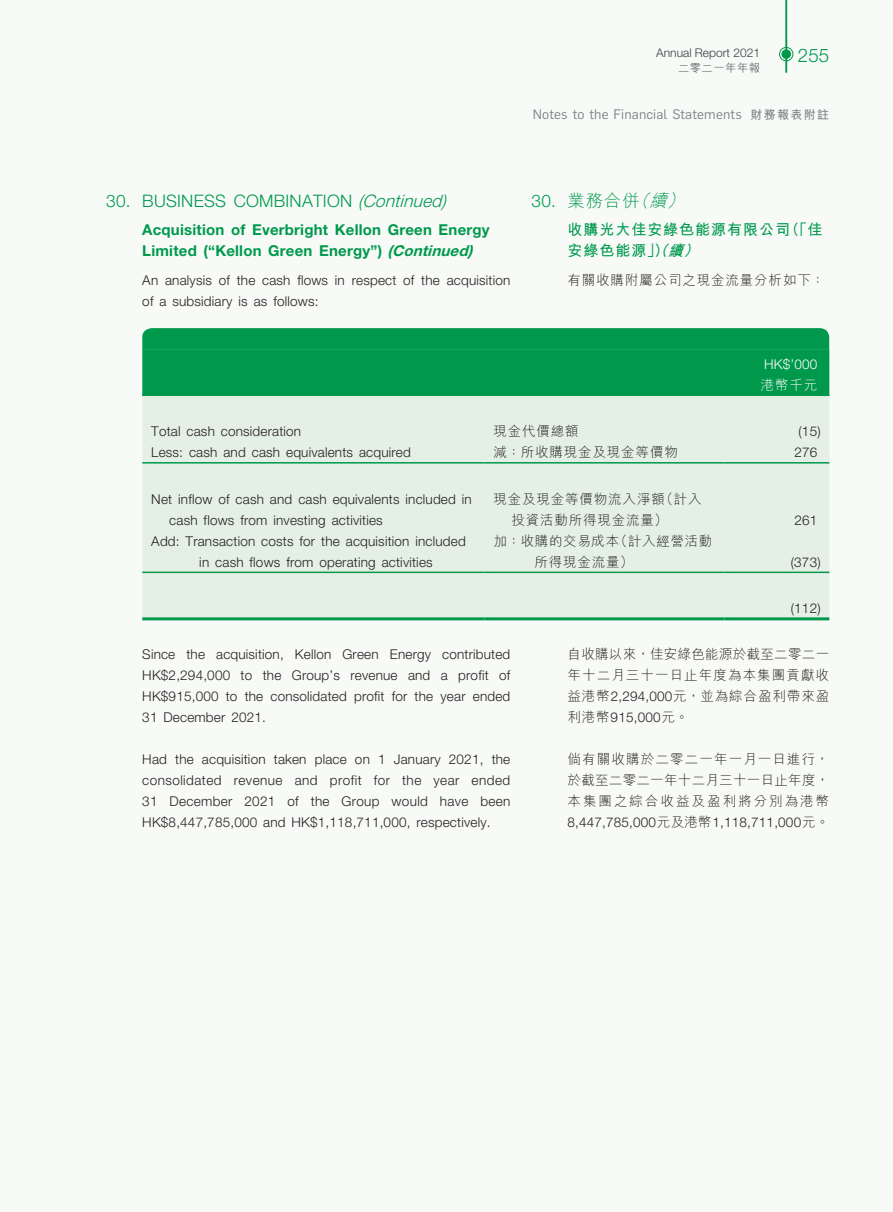
<style>
.page{position:relative;width:893px;height:1212px;background:#f7faf7}
.page>*{position:absolute;margin:0;border:0;box-sizing:border-box;transform-origin:0 0}
.t1{font:300 18.75px "Helvetica Neue LT Std";color:#00994c}
._03_H1{font:300 17.25px "Helvetica Neue LT Std";letter-spacing:.015em;color:#00994c}
._03_H1-2{font:300 17.25px "M Hei HK";color:#00994c}
._04___H2{font:700 15px/21px "Helvetica Neue LT Std";letter-spacing:.015em;color:#00994c}
._04___H2-2{font:700 15px/21px "M Hei HK";letter-spacing:.065em;color:#00994c}
._12___P2{font:300 13.5px/21px "Helvetica Neue LT Std";letter-spacing:.015em;color:#231f20;text-align:justify}
._15_Table_Stub{font:300 13.5px/21px "Helvetica Neue LT Std";letter-spacing:.015em;color:#231f20}
._12___P2-2{font:300 13.5px/21px "M Hei HK";letter-spacing:.065em;color:#231f20;text-align:justify}
._15_Table_Stub-2{font:300 13.5px/21px "M Hei HK";letter-spacing:.065em;color:#231f20}
.t2{font:13.5px "Flama";letter-spacing:.01em;color:#808285}
._01_Body_Text{font:300 13.5px "Helvetica Neue LT Std";letter-spacing:.015em;color:#231f20}
._01_Body_Text-2{font:300 13.5px "Helvetica Neue LT Std";color:#fff}
._01_Body_Text-3{font:300 13.5px "M Hei HK";color:#fff}
.t3{font:300 12px "Helvetica Neue LT Std";color:#3e3e3f}
.t4{font:300 11.25px "M Hei HK";letter-spacing:.05em;color:#3e3e3f}
.s1{font-family:"M Hei HK";font-weight:700;font-size:12px}
.s2{font-style:italic}
.s3{font-family:"Helvetica Neue LT Std"}
</style>
<div class="page">
<hr style="left:785px;top:0;width:2px;height:73px;background:#00994c">
<div style="left:781px;top:49px;width:10px;height:10px;background:#00994c;border-radius:50%"></div>
<div style="left:779px;top:47px;width:14px;height:14px;border:1px solid #00994c;border-radius:50%"></div>
<div style="left:142px;top:396px;width:687px;height:221px;background:#e4f0e6"></div>
<div style="left:142px;top:328px;width:687px;height:66px;background:#00994c"></div>
<hr style="left:142px;top:394px;width:342px;height:2px;background:#00994c">
<hr style="left:484px;top:394px;width:240px;height:2px;background:#00994c">
<hr style="left:724px;top:394px;width:105px;height:2px;background:#00994c">
<hr style="left:142px;top:462px;width:342px;height:1px;background:#00994c">
<hr style="left:484px;top:462px;width:240px;height:1px;background:#00994c">
<hr style="left:724px;top:462px;width:105px;height:1px;background:#00994c">
<hr style="left:142px;top:572px;width:342px;height:1px;background:#00994c">
<hr style="left:484px;top:572px;width:240px;height:1px;background:#00994c">
<hr style="left:724px;top:572px;width:105px;height:1px;background:#00994c">
<hr style="left:142px;top:617px;width:342px;height:3px;background:#00994c">
<hr style="left:484px;top:617px;width:240px;height:3px;background:#00994c">
<hr style="left:724px;top:617px;width:105px;height:3px;background:#00994c">
<p class="t3" style="left:656px;top:45px;width:105px">Annual Report 2021</p>
<p class="t4" style="left:678px;top:60px;width:84px">二零二一年年報</p>
<h1 class="t1" style="left:798px;top:44px;width:33px">255</h1>
<p class="t2" style="left:533px;top:105px;width:298px">Notes to the Financial Statements <span class="s1">財務報表附註</span></p>
<p class="_03_H1" style="left:106px;top:190px;width:342px">30. BUSINESS COMBINATION <span class="s2">(Continued)</span></p>
<p class="_04___H2" style="left:142px;top:219px;width:349px">Acquisition of Everbright Kellon Green Energy<br>Limited (“Kellon Green Energy”) <span class="s2">(Continued)</span></p>
<p class="_12___P2" style="left:142px;top:269px;width:370px">An analysis of the cash flows in respect of the acquisition of a subsidiary is as follows:</p>
<p class="_03_H1-2" style="left:531px;top:188px;width:160px"><span class="s3">30.</span> 業務合併<span class="s2">（續）</span></p>
<p class="_04___H2-2" style="left:567px;top:218px;width:256px">收購光大佳安綠色能源有限公司（「佳安綠色能源」）<span class="s2">（續）</span></p>
<p class="_12___P2-2" style="left:567px;top:269px;width:259px">有關收購附屬公司之現金流量分析如下：</p>
<p class="_01_Body_Text-2" style="left:764px;top:356px;width:55px">HK$’000</p>
<p class="_01_Body_Text-3" style="left:761px;top:375px;width:58px">港幣千元</p>
<p class="_15_Table_Stub" style="left:151px;top:421px;width:151px">Total cash consideration</p>
<p class="_15_Table_Stub-2" style="left:493px;top:420px;width:87px">現金代價總額</p>
<p class="_01_Body_Text" style="left:798px;top:423px;width:24px">(15)</p>
<p class="_15_Table_Stub" style="left:151px;top:442px;width:261px">Less: cash and cash equivalents acquired</p>
<p class="_15_Table_Stub-2" style="left:493px;top:441px;width:186px">減：所收購現金及現金等價物</p>
<p class="_01_Body_Text" style="left:794px;top:444px;width:24px">276</p>
<p class="_15_Table_Stub" style="left:169px;top:488px;width:304px;text-indent:-18px">Net inflow of cash and cash equivalents included in cash flows from investing activities</p>
<p class="_15_Table_Stub-2" style="left:511px;top:488px;width:192px;text-indent:-18px">現金及現金等價物流入淨額（計入投資活動所得現金流量）</p>
<p class="_01_Body_Text" style="left:794px;top:512px;width:24px">261</p>
<p class="_15_Table_Stub" style="left:199px;top:530px;width:268px;text-indent:-48px">Add: Transaction costs for the acquisition included in cash flows from operating activities</p>
<p class="_15_Table_Stub-2" style="left:534px;top:530px;width:179px;text-indent:-41px">加：收購的交易成本（計入經營活動所得現金流量）</p>
<p class="_01_Body_Text" style="left:791px;top:554px;width:31px">(373)</p>
<p class="_01_Body_Text" style="left:791px;top:600px;width:31px">(112)</p>
<p class="_12___P2" style="left:142px;top:643px;width:370px">Since the acquisition, Kellon Green Energy contributed HK$2,294,000 to the Group’s revenue and a profit of HK$915,000 to the consolidated profit for the year ended 31 December 2021.</p>
<p class="_12___P2" style="left:142px;top:748px;width:370px">Had the acquisition taken place on 1 January 2021, the consolidated revenue and profit for the year ended 31 December 2021 of the Group would have been HK$8,447,785,000 and HK$1,118,711,000, respectively.</p>
<p class="_12___P2-2" style="left:567px;top:643px;width:263px">自收購以來，佳安綠色能源於截至二零二一年十二月三十一日止年度為本集團貢獻收益港幣<span class="s3">2,294,000</span>元，並為綜合盈利帶來盈利港幣<span class="s3">915,000</span>元。</p>
<p class="_12___P2-2" style="left:567px;top:748px;width:263px">倘有關收購於二零二一年一月一日進行，於截至二零二一年十二月三十一日止年度，本集團之綜合收益及盈利將分別為港幣<span class="s3">8,447,785,000</span>元及港幣<span class="s3">1,118,711,000</span>元。</p>
</div>
